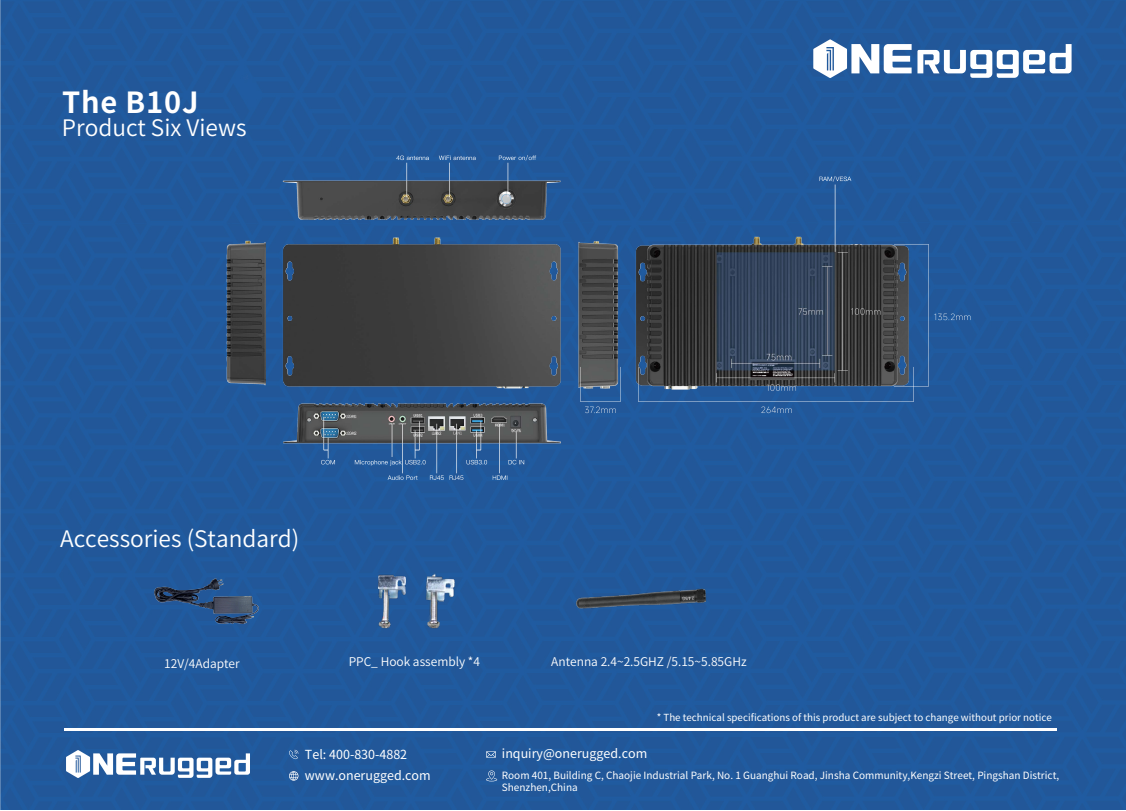
<style>
.page{position:relative;width:1126px;height:811px;background:#fff}
.page>*{position:absolute;margin:0;border:0;box-sizing:border-box;transform-origin:0 0}
.t1{font:700 29.05px "Source Han Sans CN";letter-spacing:.03em;color:#fff}
.t2{font:22.7px "Source Han Sans CN";color:#fff}
.t3{font:12.5px/20.9px "Source Han Sans CN";color:#fff}
.t4{font:12px "Source Han Sans CN";color:#fff}
.t5{font:10px/12px "Source Han Sans CN";color:#fff}
.t6{font:9.75px "Source Han Sans CN";color:#fff}
</style>
<div class="page">
<div style="left:0;top:0;width:1126px;height:810px;background:#225799"></div>
<hr style="left:65px;top:729px;width:992px;height:2px;background:#fff">
<img style="left:373px;top:567px;width:87px;height:65px">
<img style="left:565px;top:570px;width:155px;height:56px">
<img style="left:109px;top:121px;width:922px;height:382px">
<img style="left:155px;top:579px;width:104px;height:45px">
<img style="left:67px;top:750px;width:183px;height:27px">
<svg style="left:289px;top:750px;width:9px;height:9px"></svg>
<svg style="left:289px;top:771px;width:9px;height:10px"></svg>
<svg style="left:486px;top:751px;width:10px;height:7px"></svg>
<svg style="left:486px;top:770px;width:11px;height:11px"></svg>
<svg style="left:813px;top:39px;width:259px;height:39px"></svg>
<h1 class="t1" style="left:62px;top:86px;width:138px">The B10J</h1>
<h2 class="t2" style="left:62px;top:115px;width:186px">Product Six Views</h2>
<h2 class="t2" style="left:60px;top:526px;width:241px">Accessories (Standard)</h2>
<p class="t4" style="left:164px;top:657px;width:77px">12V/4Adapter</p>
<p class="t4" style="left:551px;top:655px;width:197px">Antenna 2.4~2.5GHZ /5.15~5.85GHz</p>
<p class="t4" style="left:349px;top:655px;width:133px">PPC_ Hook assembly *4</p>
<p class="t6" style="left:657px;top:712px;width:397px">* The technical specifications of this product are subject to change without prior notice</p>
<p class="t3" style="left:305px;top:744px;width:127px">Tel: 400-830-4882 www.onerugged.com</p>
<p class="t3" style="left:502px;top:744px;width:147px">inquiry@onerugged.com</p>
<p class="t5" style="left:502px;top:770px;width:559px">Room 401, Building C, Chaojie Industrial Park, No. 1 Guanghui Road, Jinsha Community,Kengzi Street, Pingshan District,<br>Shenzhen,China</p>
</div>
